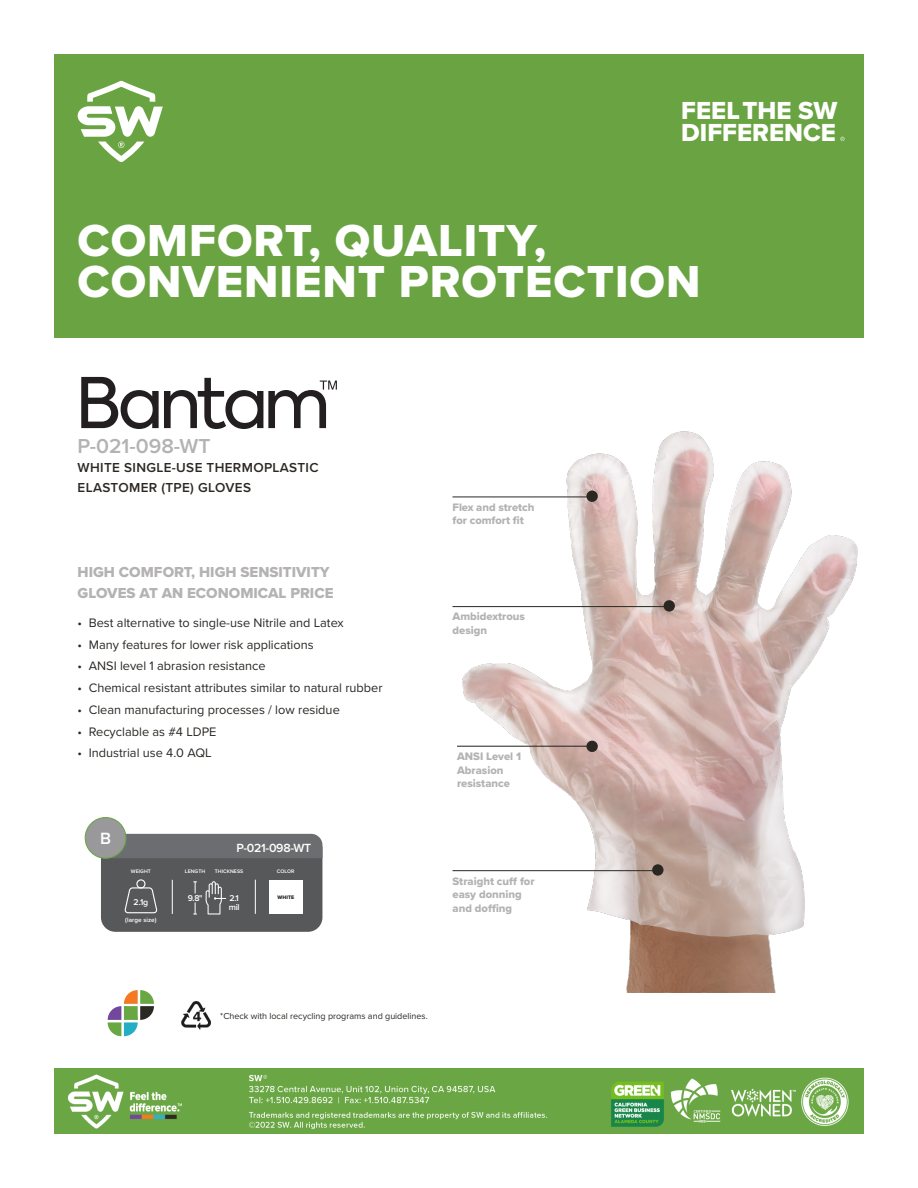
<style>
.page{position:relative;width:918px;height:1188px;background:#fff}
.page>*{position:absolute;margin:0;border:0;box-sizing:border-box;transform-origin:0 0}
.Product_Header{font:46.5px/40.5px "Proxima Nova Extrabld";letter-spacing:.02em;color:#fff}
.t1{font:25.65px/22px "Proxima Nova Extrabld";color:#fff}
.TF_Product_Name{font:600 21px "Proxima Nova";color:#b4b2b2}
.t2{font:600 16.95px "Proxima Nova";color:#fff}
.TF_HEADLINE{font:15px/21px "Proxima Nova Extrabld";color:#b4b2b2}
.Prodict_Name_Descrip{font:600 13.5px/19.5px "Proxima Nova";letter-spacing:.025em;color:#2b2824}
.PF_Body{font:12.75px "Proxima Nova";color:#2b2824}
.t3{font:600 12.3px "Proxima Nova";letter-spacing:-.02em;color:#fff}
.TF_Glove_Caption{font:11.25px/13.5px "Proxima Nova Extrabld";color:#b4b2b2}
.PF_Glove_Caption{font:11.25px/13.5px "Proxima Nova Extrabld";color:#b4b2b2}
.Mice_Copy{font:9px "Proxima Nova";color:#2b2824}
.t4{font:600 8.7px/8.7px "Proxima Nova";color:#fff}
.t5{font:600 6.45px "Proxima Nova";letter-spacing:.005em;color:#fff}
.t6{font:600 5.25px "Proxima Nova";letter-spacing:.01em;color:#fff}
.t7{font:5.25px "Proxima Nova Extrabld";letter-spacing:.01em;color:#231f20}
</style>
<div class="page">
<img style="left:54px;top:1068px;width:810px;height:66px">
<img style="left:452px;top:431px;width:406px;height:562px">
<hr style="left:453px;top:606px;width:216px;height:1px;background:#2b2824">
<div style="left:664px;top:600px;width:11px;height:12px;background:#2b2824;border-radius:50%"></div>
<hr style="left:453px;top:870px;width:205px;height:1px;background:#2b2824">
<div style="left:652px;top:864px;width:12px;height:12px;background:#2b2824;border-radius:50%"></div>
<hr style="left:453px;top:497px;width:139px;height:1px;background:#2b2824">
<div style="left:586px;top:491px;width:12px;height:11px;background:#2b2824;border-radius:50%"></div>
<div style="left:54px;top:54px;width:810px;height:284px;background:#6aa442"></div>
<svg style="left:78px;top:81px;width:85px;height:81px"></svg>
<svg style="left:840px;top:137px;width:5px;height:4px"></svg>
<img style="left:182px;top:1001px;width:28px;height:28px">
<hr style="left:457px;top:746px;width:136px;height:1px;background:#231f20">
<div style="left:586px;top:741px;width:12px;height:11px;background:#2b2824;border-radius:50%"></div>
<div style="left:85px;top:818px;width:41px;height:40px;background:#99989b;border-radius:50%"></div>
<div style="left:85px;top:817px;width:41px;height:42px;border:1px solid #69a643;border-radius:50%"></div>
<svg style="left:101px;top:834px;width:221px;height:98px;background:#616264"></svg>
<div style="left:136px;top:879px;width:9px;height:9px;border:1px solid #fff;border-radius:50%"></div>
<hr style="left:172px;top:880px;width:1px;height:34px;background:#fff">
<hr style="left:255px;top:880px;width:1px;height:34px;background:#fff">
<div style="left:269px;top:880px;width:34px;height:34px;background:#fff"></div>
<svg style="left:81px;top:377px;width:256px;height:52px"></svg>
<svg style="left:108px;top:990px;width:46px;height:46px"></svg>
<h2 class="t1" style="left:681px;top:99px;width:158px">FEEL THE SW<br>DIFFERENCE</h2>
<p class="Product_Header" style="left:78px;top:220px;width:624px">COMFORT, QUALITY,<br>CONVENIENT PROTECTION</p>
<p class="TF_Product_Name" style="left:78px;top:430px;width:134px">P-021-098-WT</p>
<p class="Prodict_Name_Descrip" style="left:78px;top:457px;width:242px">WHITE SINGLE-USE THERMOPLASTIC<br>ELASTOMER (TPE) GLOVES</p>
<p class="TF_HEADLINE" style="left:78px;top:562px;width:257px">HIGH COMFORT, HIGH SENSITIVITY<br>GLOVES AT AN ECONOMICAL PRICE</p>
<p class="PF_Body" style="left:78px;top:613px;width:268px">• Best alternative to single-use Nitrile and Latex</p>
<p class="PF_Body" style="left:78px;top:635px;width:238px">• Many features for lower risk applications</p>
<p class="PF_Body" style="left:78px;top:657px;width:190px">• ANSI level 1 abrasion resistance</p>
<p class="PF_Body" style="left:78px;top:678px;width:307px">• Chemical resistant attributes similar to natural rubber</p>
<p class="PF_Body" style="left:78px;top:700px;width:264px">• Clean manufacturing processes / low residue</p>
<p class="PF_Body" style="left:78px;top:722px;width:140px">• Recyclable as #4 LDPE</p>
<p class="PF_Body" style="left:78px;top:744px;width:135px">• Industrial use 4.0 AQL</p>
<p class="t2" style="left:100px;top:826px;width:12px">B</p>
<p class="t3" style="left:237px;top:838px;width:76px">P-021-098-WT</p>
<p class="t6" style="left:131px;top:867px;width:21px">WEIGHT</p>
<p class="t6" style="left:185px;top:867px;width:22px">LENGTH</p>
<p class="t6" style="left:215px;top:867px;width:30px">THICKNESS</p>
<p class="t6" style="left:277px;top:867px;width:19px">COLOR</p>
<p class="t4" style="left:134px;top:898px;width:16px">2.1g</p>
<p class="t5" style="left:125px;top:915px;width:33px">(large size)</p>
<p class="t4" style="left:188px;top:893px;width:16px">9.8"</p>
<p class="t4" style="left:229px;top:893px;width:12px">2.1 mil</p>
<p class="t7" style="left:278px;top:893px;width:18px">WHITE</p>
<p class="TF_Glove_Caption" style="left:453px;top:500px;width:83px">Flex and stretch for comfort fit</p>
<p class="TF_Glove_Caption" style="left:453px;top:610px;width:74px">Ambidextrous design</p>
<p class="PF_Glove_Caption" style="left:457px;top:749px;width:66px">ANSI Level 1<br>Abrasion resistance</p>
<p class="TF_Glove_Caption" style="left:453px;top:874px;width:84px">Straight cuff for easy donning and doffing</p>
<p class="Mice_Copy" style="left:220px;top:1009px;width:209px">*Check with local recycling programs and guidelines.</p>
</div>
